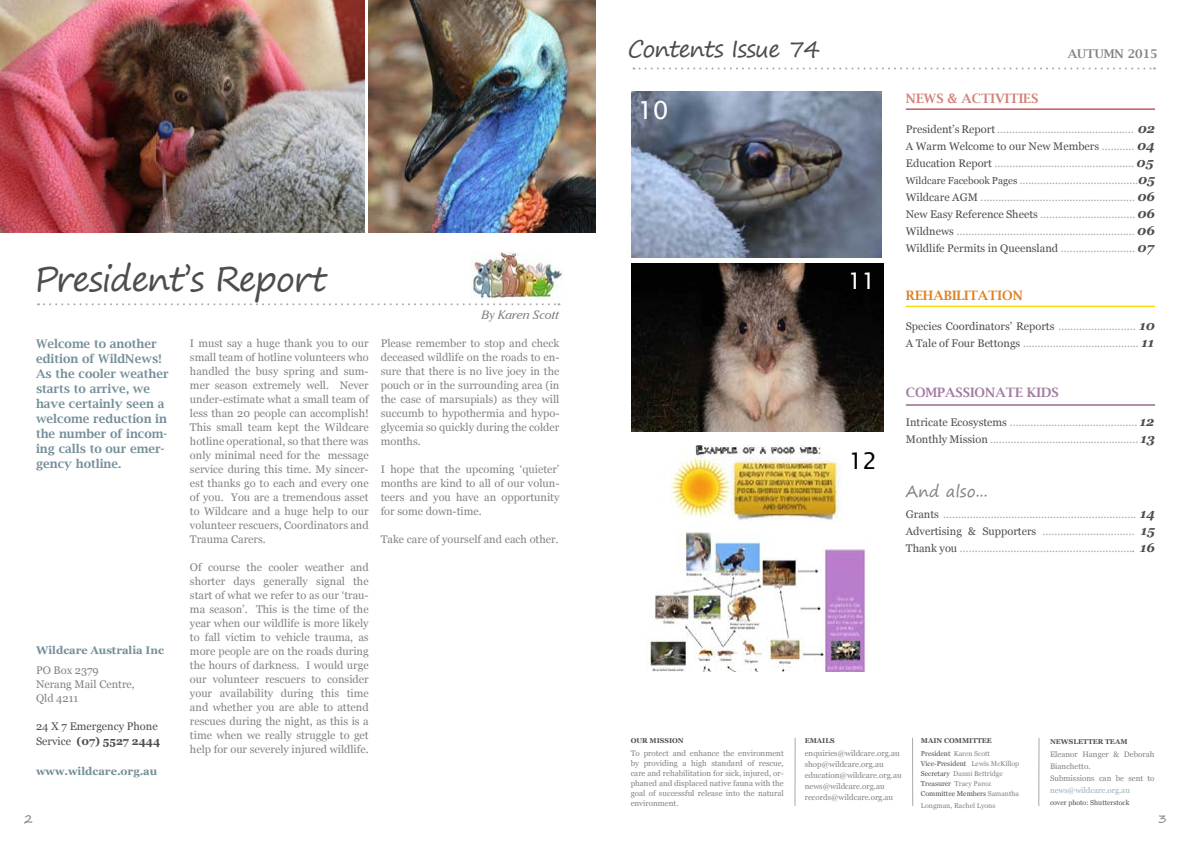
<style>
.page{position:relative;width:1191px;height:842px;background:#fff}
.page>*{position:absolute;margin:0;border:0;box-sizing:border-box;transform-origin:0 0}
.t1{font:34px "Segoe Print";letter-spacing:-.04em;color:#4d4d4f}
.t2{font:25px "Lucida Sans";color:#fff}
.t3{font:23.1px "Lucida Sans";color:#000}
.t4{font:23.1px "Lucida Sans";color:#fff}
.t5{font:23px "Segoe Print";letter-spacing:-.04em;color:#4d4d4f}
.t6{font:16px "Segoe Print";color:#808285}
.t7{font:600 13px "Lucida Bright";color:#a37ca1}
.t8{font:600 13px "Lucida Bright";color:#d28477}
.t9{font:600 13px "Lucida Bright";color:#df8222}
.t10{font:600 12px/15px "Lucida Bright";color:#738e99}
.t11{font:italic 12px "Cheltenham IT Cby BT";color:#808285}
.t12{font:600 12px "Lucida Bright";color:#808285}
.t13{font:12px "Segoe Print";color:#808285}
.t14{font:11px/14px "Georgia";color:#808285;text-align:justify}
.t15{font:11px/17px "Georgia";color:#a7a9ac}
.t16{font:700 11px "Georgia";color:#738e99}
.t17{font:11px/15px "Georgia";color:#4d4d4f}
.t18{font:8px/10px "Georgia";color:#808285}
.t19{font:8px "Georgia";color:#9cafb7}
.t20{font:7px/10px "Georgia";color:#4d4d4f}
.t21{font:700 7px/13px "Georgia";color:#4d4d4f}
.t22{font:7px "Georgia";color:#808285}
.s1{font-weight:700}
.s2{color:#4d4d4f}
.s3{font-weight:700;font-style:italic;font-size:13px;color:#4d4d4f}
.s4{font-size:10px;color:#4d4d4f}
.s5{color:#808285}
.s6{font-weight:400}
.s7{font-weight:400;color:#808285}
</style>
<div class="page">
<img style="left:631px;top:264px;width:252px;height:168px">
<img style="left:632px;top:92px;width:249px;height:165px">
<img style="left:647px;top:445px;width:222px;height:227px">
<img style="left:471px;top:252px;width:92px;height:47px">
<svg style="left:38px;top:303px;width:521px;height:2px"></svg>
<svg style="left:633px;top:67px;width:522px;height:2px"></svg>
<hr style="left:905px;top:108px;width:250px;height:2px;background:#c75b61">
<hr style="left:905px;top:306px;width:250px;height:1px;background:#fbd809">
<hr style="left:794px;top:738px;width:1px;height:68px;background:#a7a9ac">
<hr style="left:912px;top:738px;width:1px;height:68px;background:#a7a9ac">
<hr style="left:1038px;top:738px;width:1px;height:68px;background:#a7a9ac">
<hr style="left:905px;top:404px;width:250px;height:2px;background:#976b95">
<img style="left:0;top:0;width:364px;height:232px">
<img style="left:369px;top:0;width:226px;height:233px">
<h1 class="t1" style="left:35px;top:249px;width:294px">President’s Report</h1>
<p class="t10" style="left:36px;top:336px;width:134px">Welcome to another edition of WildNews!<br>As the cooler weather starts to arrive, we have certainly seen a welcome reduction in the number of incom&shy;ing calls to our emer&shy;gency hotline.</p>
<p class="t14" style="left:190px;top:337px;width:180px">I must say a huge thank you to our small team of hotline volunteers who handled the busy spring and sum&shy;mer season extremely well. Never under-estimate what a small team of less than 20 people can accomplish!<br>This small team kept the Wildcare hotline operational, so that there was only minimal need for the message service during this time. My sincer&shy;est thanks go to each and every one of you. You are a tremendous asset to Wildcare and a huge help to our volunteer rescuers, Coordinators and Trauma Carers.</p>
<p class="t14" style="left:190px;top:561px;width:180px">Of course the cooler weather and shorter days generally signal the start of what we refer to as our ‘trau&shy;ma season’. This is the time of the year when our wildlife is more likely to fall victim to vehicle trauma, as more people are on the roads during the hours of darkness. I would urge our volunteer rescuers to consider your availability during this time and whether you are able to attend rescues during the night, as this is a time when we really struggle to get help for our severely injured wildlife.</p>
<p class="t16" style="left:36px;top:643px;width:129px">Wildcare Australia Inc</p>
<p class="t14" style="left:36px;top:663px;width:100px;text-align:left">PO Box 2379<br>Nerang Mail Centre,<br>Qld 4211</p>
<p class="t17" style="left:36px;top:718px;width:126px">24 X 7 Emergency Phone<br>Service <span class="s1">(07) 5527 2444</span></p>
<p class="t16" style="left:36px;top:764px;width:123px">www.wildcare.org.au</p>
<p class="t11" style="left:482px;top:307px;width:79px">By Karen Scott</p>
<p class="t14" style="left:381px;top:337px;width:180px">Please remember to stop and check deceased wildlife on the roads to en&shy;sure that there is no live joey in the pouch or in the surrounding area (in the case of marsupials) as they will succumb to hypothermia and hypo&shy;glycemia so quickly during the colder months.</p>
<p class="t14" style="left:381px;top:463px;width:180px">I hope that the upcoming ‘quieter’ months are kind to all of our volun&shy;teers and you have an opportunity for some down-time.</p>
<p class="t14" style="left:381px;top:533px;width:179px">Take care of yourself and each other.</p>
<h3 class="t5" style="left:628px;top:29px;width:194px">Contents Issue 74</h3>
<p class="t12" style="left:1067px;top:47px;width:92px">AUTUMN 2015</p>
<h2 class="t2" style="left:638px;top:96px;width:32px">10</h2>
<h3 class="t4" style="left:848px;top:268px;width:30px">11</h3>
<h3 class="t3" style="left:848px;top:448px;width:30px">12</h3>
<p class="t8" style="left:906px;top:91px;width:134px">NEWS &amp; ACTIVITIES</p>
<p class="t15" style="left:906px;top:121px;width:251px"><span class="s2">President’s Report</span> .............................................. <span class="s3">02<br></span><span class="s2">A Warm Welcome to our New Members</span> ........... <span class="s3">04<br></span><span class="s2">Education Report</span> ............................................... <span class="s3">05<br></span><span class="s4">Wildcare Facebook Pages</span> ........................................<span class="s3">05<br></span><span class="s2">Wildcare AGM</span> .................................................... <span class="s3">06<br></span><span class="s2">New Easy Reference Sheets</span> ................................ <span class="s3">06<br></span><span class="s2">Wildnews</span> ............................................................ <span class="s3">06<br></span><span class="s2">Wildlife Permits in Queensland</span> ......................... <span class="s3">07</span></p>
<p class="t9" style="left:905px;top:288px;width:119px">REHABILITATION</p>
<p class="t15" style="left:905px;top:318px;width:251px"><span class="s2">Species Coordinators’ Reports</span> .......................... <span class="s3">10<br></span><span class="s2">A Tale of Four Bettongs</span> ....................................... <span class="s3">11</span></p>
<p class="t7" style="left:905px;top:385px;width:154px">COMPASSIONATE KIDS</p>
<p class="t15" style="left:905px;top:414px;width:251px"><span class="s2">Intricate Ecosystems</span> ........................................... <span class="s3">12<br></span><span class="s2">Monthly Mission</span> .................................................. <span class="s3">13</span></p>
<h3 class="t6" style="left:905px;top:477px;width:84px">And also...</h3>
<p class="t15" style="left:906px;top:506px;width:251px;text-align:justify"><span class="s2">Grants</span> ................................................................. <span class="s3">14<br></span><span class="s2">Advertising &amp; Supporters</span> ............................... <span class="s3">15<br></span><span class="s2">Thank you</span> ..........................................................<span class="s5">.</span> <span class="s3">16</span></p>
<p class="t21" style="left:630px;top:734px;width:55px">OUR MISSION</p>
<p class="t18" style="left:630px;top:748px;width:155px;text-align:justify">To protect and enhance the environment by providing a high standard of rescue, care and rehabilitation for sick, injured, or&shy;phaned and displaced native fauna with the goal of successful release into the natural environment.</p>
<p class="t21" style="left:804px;top:734px;width:31px">EMAILS</p>
<p class="t18" style="left:804px;top:748px;width:98px;line-height:11px">enquiries@wildcare.org.au shop@wildcare.org.au education@wildcare.org.au news@wildcare.org.au records@wildcare.org.au</p>
<p class="t21" style="left:921px;top:734px;width:73px">MAIN COMMITTEE<br><span class="s6">President</span> <span class="s7">Karen Scott</span></p>
<p class="t20" style="left:921px;top:759px;width:100px">Vice-President <span class="s5">Lewis McKillop<br></span>Secretary <span class="s5">Danni Bettridge<br></span>Treasurer <span class="s5">Tracy Paroz<br></span>Committee Members <span class="s5">Samantha</span></p>
<p class="t22" style="left:921px;top:801px;width:76px">Longman, Rachel Lyons</p>
<p class="t21" style="left:1050px;top:735px;width:79px">NEWSLETTER TEAM</p>
<p class="t18" style="left:1050px;top:748px;width:106px;line-height:12px">Eleanor Hanger &amp; Deborah<br>Bianchetto.<br>Submissions can be sent to</p>
<p class="t19" style="left:1050px;top:785px;width:81px">news@wildcare.org.au</p>
<p class="t20" style="left:1050px;top:798px;width:81px">cover photo: Shutterstock</p>
<p class="t13" style="left:24px;top:808px;width:10px">2</p>
<p class="t13" style="left:1158px;top:808px;width:10px">3</p>
</div>
